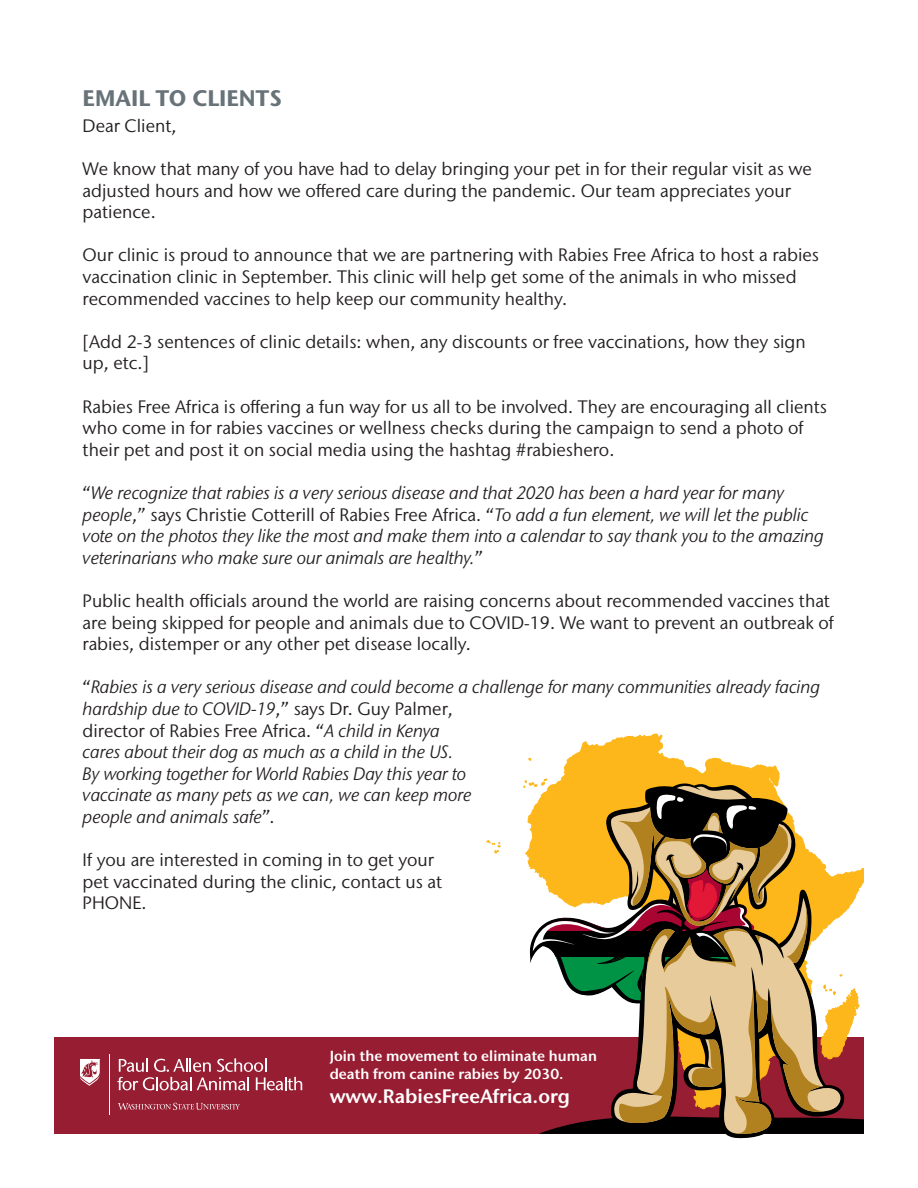
<style>
.page{position:relative;width:918px;height:1188px;background:#fff}
.page>*{position:absolute;margin:0;border:0;box-sizing:border-box;transform-origin:0 0}
.Level_Name{font:700 22.5px "Stone Sans IIITC Std";color:#687379}
.t1{font:600 19.5px "Stone Sans IIITC Std";color:#fff}
.Body_Copy{font:18px/21.6px "Stone Sans IIITC Std";color:#231f20}
.Body_Copy-2{font:italic 18px/21.6px "Stone Sans IIITC Std";color:#231f20}
.t2{font:600 14.55px/18.6px "Stone Sans IIITC Std";color:#fff}
.s1{font-style:normal}
</style>
<div class="page">
<div style="left:54px;top:1037px;width:810px;height:97px;background:#971d32"></div>
<svg style="left:487px;top:841px;width:13px;height:12px"></svg>
<svg style="left:524px;top:734px;width:340px;height:400px"></svg>
<svg style="left:118px;top:1103px;width:122px;height:7px"></svg>
<svg style="left:117px;top:1058px;width:185px;height:32px"></svg>
<hr style="left:109px;top:1054px;width:1px;height:60px;background:#fff">
<svg style="left:80px;top:1059px;width:20px;height:27px"></svg>
<p class="Level_Name" style="left:83px;top:83px;width:201px">EMAIL TO CLIENTS</p>
<p class="Body_Copy" style="left:83px;top:115px;width:95px">Dear Client,</p>
<p class="Body_Copy" style="left:83px;top:158px;width:731px">We know that many of you have had to delay bringing your pet in for their regular visit as we adjusted hours and how we offered care during the pandemic. Our team appreciates your patience.</p>
<p class="Body_Copy" style="left:83px;top:244px;width:738px">Our clinic is proud to announce that we are partnering with Rabies Free Africa to host a rabies vaccination clinic in September. This clinic will help get some of the animals in who missed recommended vaccines to help keep our community healthy.</p>
<p class="Body_Copy" style="left:83px;top:331px;width:725px">[Add 2-3 sentences of clinic details: when, any discounts or free vaccinations, how they sign up, etc.]</p>
<p class="Body_Copy" style="left:83px;top:395px;width:746px">Rabies Free Africa is offering a fun way for us all to be involved. They are encouraging all clients who come in for rabies vaccines or wellness checks during the campaign to send a photo of their pet and post it on social media using the hashtag #rabieshero.</p>
<p class="Body_Copy-2" style="left:83px;top:482px;width:743px"><span class="s1">“</span>We recognize that rabies is a very serious disease and that 2020 has been a hard year for many people<span class="s1">,” says Christie Cotterill of Rabies Free Africa. “</span>To add a fun element, we will let the public vote on the photos they like the most and make them into a calendar to say thank you to the amazing veterinarians who make sure our animals are healthy.<span class="s1">”</span></p>
<p class="Body_Copy" style="left:83px;top:590px;width:753px">Public health officials around the world are raising concerns about recommended vaccines that are being skipped for people and animals due to COVID-19. We want to prevent an outbreak of rabies, distemper or any other pet disease locally.</p>
<p class="Body_Copy-2" style="left:83px;top:676px;width:739px"><span class="s1">“</span>Rabies is a very serious disease and could become a challenge for many communities already facing hardship due to COVID-19<span class="s1">,” says Dr. Guy Palmer,<br>director of Rabies Free Africa. “</span>A child in Kenya<br>cares about their dog as much as a child in the US.<br>By working together for World Rabies Day this year to<br>vaccinate as many pets as we can, we can keep more<br>people and animals safe<span class="s1">”.</span></p>
<p class="Body_Copy" style="left:83px;top:849px;width:361px">If you are interested in coming in to get your pet vaccinated during the clinic, contact us at<br>PHONE.</p>
<p class="t2" style="left:330px;top:1046px;width:269px">Join the movement to eliminate human death from canine rabies by 2030.</p>
<p class="t1" style="left:330px;top:1084px;width:242px">www.RabiesFreeAfrica.org</p>
</div>
